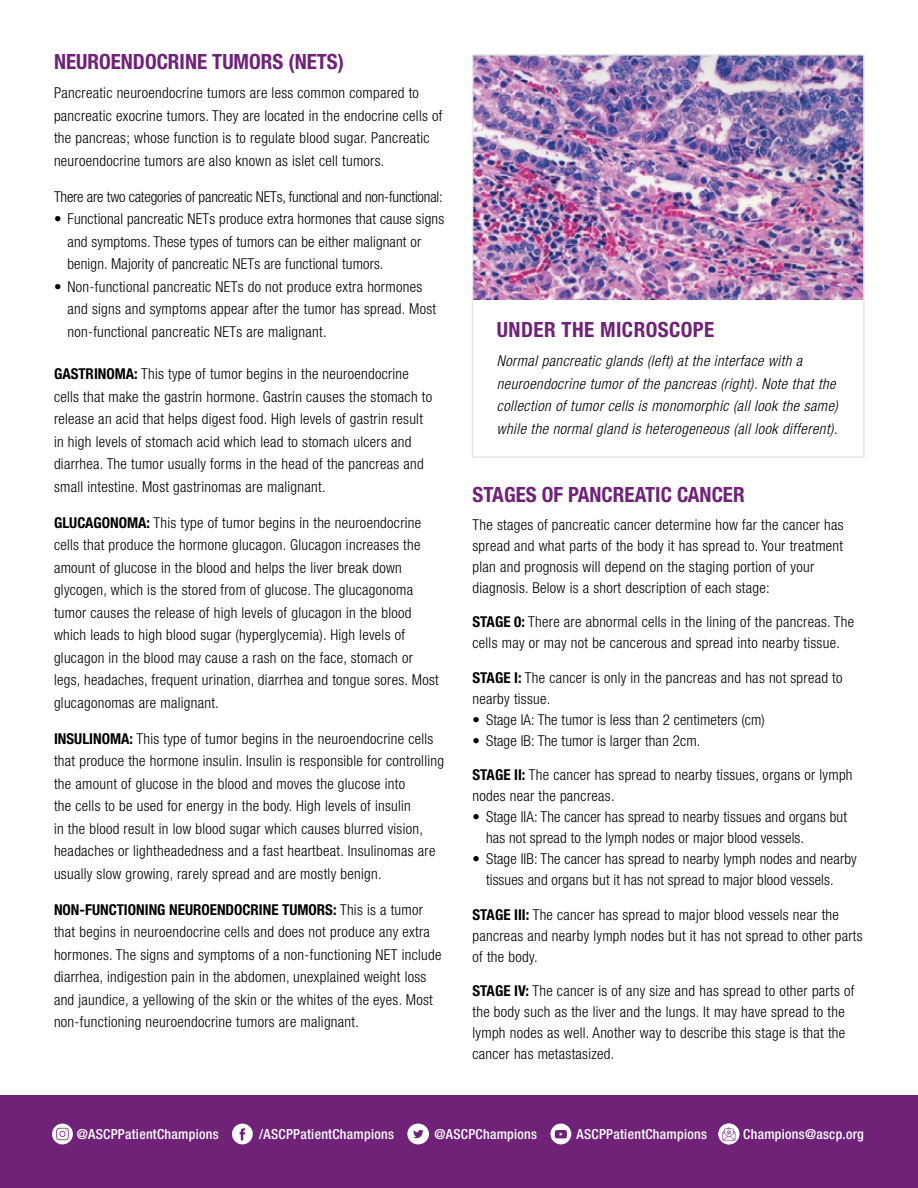
<style>
.page{position:relative;width:918px;height:1188px;background:#fff}
.page>*{position:absolute;margin:0;border:0;box-sizing:border-box;transform-origin:0 0}
.t1{font:700 condensed 21px "Helvetica Neue LT Std";color:#6f2277}
.t2{font:700 condensed 21px "Helvetica Neue LT Std";letter-spacing:.02em;color:#6f2277}
.t3{font:300 condensed 15px/22.5px "Helvetica Neue LT Std";letter-spacing:.02em;color:#000}
.t4{font:italic 300 condensed 15px/22.5px "Helvetica Neue LT Std";letter-spacing:.03em;color:#000}
.t5{font:300 condensed 15px "Helvetica Neue LT Std";letter-spacing:-.01em;color:#000}
.t6{font:500 condensed 13.8px "Helvetica Neue LT Std";letter-spacing:.02em;color:#fff}
.s1{font-weight:700}
</style>
<div class="page">
<div style="left:0;top:1095px;width:918px;height:93px;background:#6f2277"></div>
<svg style="left:551px;top:1124px;width:20px;height:20px"></svg>
<svg style="left:232px;top:1124px;width:21px;height:20px"></svg>
<svg style="left:52px;top:1124px;width:21px;height:20px"></svg>
<svg style="left:56px;top:1128px;width:13px;height:12px"></svg>
<svg style="left:407px;top:1124px;width:22px;height:20px"></svg>
<svg style="left:718px;top:1124px;width:21px;height:20px"></svg>
<svg style="left:722px;top:1127px;width:13px;height:13px"></svg>
<img style="left:475px;top:57px;width:387px;height:242px">
<div style="left:472px;top:54px;width:393px;height:404px;border:2px solid #e6e7e8"></div>
<h1 class="t1" style="left:54px;top:49px;width:292px">NEUROENDOCRINE TUMORS (NETS)</h1>
<p class="t3" style="left:54px;top:82px;width:390px">Pancreatic neuroendocrine tumors are less common compared to pancreatic exocrine tumors. They are located in the endocrine cells of the pancreas; whose function is to regulate blood sugar. Pancreatic neuroendocrine tumors are also known as islet cell tumors.</p>
<p class="t5" style="left:54px;top:188px;width:390px">There are two categories of pancreatic NETs, functional and non-functional:</p>
<p class="t3" style="left:68px;top:208px;width:378px;text-indent:-14px"><span class="s1">•</span> Functional pancreatic NETs produce extra hormones that cause signs and symptoms. These types of tumors can be either malignant or benign. Majority of pancreatic NETs are functional tumors.</p>
<p class="t3" style="left:68px;top:275px;width:370px;text-indent:-14px"><span class="s1">•</span> Non-functional pancreatic NETs do not produce extra hormones and signs and symptoms appear after the tumor has spread. Most non-functional pancreatic NETs are malignant.</p>
<p class="t3" style="left:54px;top:363px;width:380px"><span class="s1">GASTRINOMA:</span> This type of tumor begins in the neuroendocrine cells that make the gastrin hormone. Gastrin causes the stomach to release an acid that helps digest food. High levels of gastrin result in high levels of stomach acid which lead to stomach ulcers and diarrhea. The tumor usually forms in the head of the pancreas and small intestine. Most gastrinomas are malignant.</p>
<p class="t3" style="left:54px;top:511px;width:386px"><span class="s1">GLUCAGONOMA:</span> This type of tumor begins in the neuroendocrine cells that produce the hormone glucagon. Glucagon increases the amount of glucose in the blood and helps the liver break down glycogen, which is the stored from of glucose. The glucagonoma tumor causes the release of high levels of glucagon in the blood which leads to high blood sugar (hyperglycemia). High levels of glucagon in the blood may cause a rash on the face, stomach or legs, headaches, frequent urination, diarrhea and tongue sores. Most glucagonomas are malignant.</p>
<p class="t3" style="left:54px;top:727px;width:392px"><span class="s1">INSULINOMA:</span> This type of tumor begins in the neuroendocrine cells that produce the hormone insulin. Insulin is responsible for controlling the amount of glucose in the blood and moves the glucose into<br>the cells to be used for energy in the body. High levels of insulin<br>in the blood result in low blood sugar which causes blurred vision, headaches or lightheadedness and a fast heartbeat. Insulinomas are usually slow growing, rarely spread and are mostly benign.</p>
<p class="t3" style="left:54px;top:898px;width:389px"><span class="s1">NON-FUNCTIONING NEUROENDOCRINE TUMORS:</span> This is a tumor that begins in neuroendocrine cells and does not produce any extra hormones. The signs and symptoms of a non-functioning NET include diarrhea, indigestion pain in the abdomen, unexplained weight loss and jaundice, a yellowing of the skin or the whites of the eyes. Most non-functioning neuroendocrine tumors are malignant.</p>
<h1 class="t2" style="left:497px;top:317px;width:219px">UNDER THE MICROSCOPE</h1>
<p class="t4" style="left:497px;top:350px;width:343px">Normal pancreatic glands (left) at the interface with a neuroendocrine tumor of the pancreas (right). Note that the collection of tumor cells is monomorphic (all look the same) while the normal gland is heterogeneous (all look different).</p>
<h1 class="t1" style="left:472px;top:482px;width:274px">STAGES OF PANCREATIC CANCER</h1>
<p class="t3" style="left:472px;top:514px;width:373px;line-height:21px">The stages of pancreatic cancer determine how far the cancer has spread and what parts of the body it has spread to. Your treatment plan and prognosis will depend on the staging portion of your diagnosis. Below is a short description of each stage:</p>
<p class="t3" style="left:472px;top:611px;width:383px;line-height:21px"><span class="s1">STAGE 0:</span> There are abnormal cells in the lining of the pancreas. The cells may or may not be cancerous and spread into nearby tissue.</p>
<p class="t3" style="left:472px;top:667px;width:372px;line-height:21px"><span class="s1">STAGE I:</span> The cancer is only in the pancreas and has not spread to nearby tissue.</p>
<p class="t3" style="left:472px;top:708px;width:294px"><span class="s1">•</span> Stage IA: The tumor is less than 2 centimeters (cm)</p>
<p class="t3" style="left:472px;top:729px;width:229px"><span class="s1">•</span> Stage IB: The tumor is larger than 2cm.</p>
<p class="t3" style="left:472px;top:764px;width:382px;line-height:21px"><span class="s1">STAGE II:</span> The cancer has spread to nearby tissues, organs or lymph nodes near the pancreas.</p>
<p class="t3" style="left:486px;top:806px;width:362px;line-height:21px;text-indent:-14px"><span class="s1">•</span> Stage IIA: The cancer has spread to nearby tissues and organs but has not spread to the lymph nodes or major blood vessels.</p>
<p class="t3" style="left:486px;top:848px;width:372px;line-height:21px;text-indent:-14px"><span class="s1">•</span> Stage IIB: The cancer has spread to nearby lymph nodes and nearby tissues and organs but it has not spread to major blood vessels.</p>
<p class="t3" style="left:472px;top:904px;width:392px;line-height:21px"><span class="s1">STAGE III:</span> The cancer has spread to major blood vessels near the pancreas and nearby lymph nodes but it has not spread to other parts of the body.</p>
<p class="t3" style="left:472px;top:980px;width:383px;line-height:21px"><span class="s1">STAGE IV:</span> The cancer is of any size and has spread to other parts of the body such as the liver and the lungs. It may have spread to the lymph nodes as well. Another way to describe this stage is that the cancer has metastasized.</p>
<p class="t6" style="left:77px;top:1126px;width:143px">@ASCPPatientChampions</p>
<p class="t6" style="left:259px;top:1126px;width:136px">/ASCPPatientChampions</p>
<p class="t6" style="left:435px;top:1126px;width:104px">@ASCPChampions</p>
<p class="t6" style="left:577px;top:1126px;width:132px">ASCPPatientChampions</p>
<p class="t6" style="left:743px;top:1126px;width:122px">Champions@ascp.org</p>
</div>
